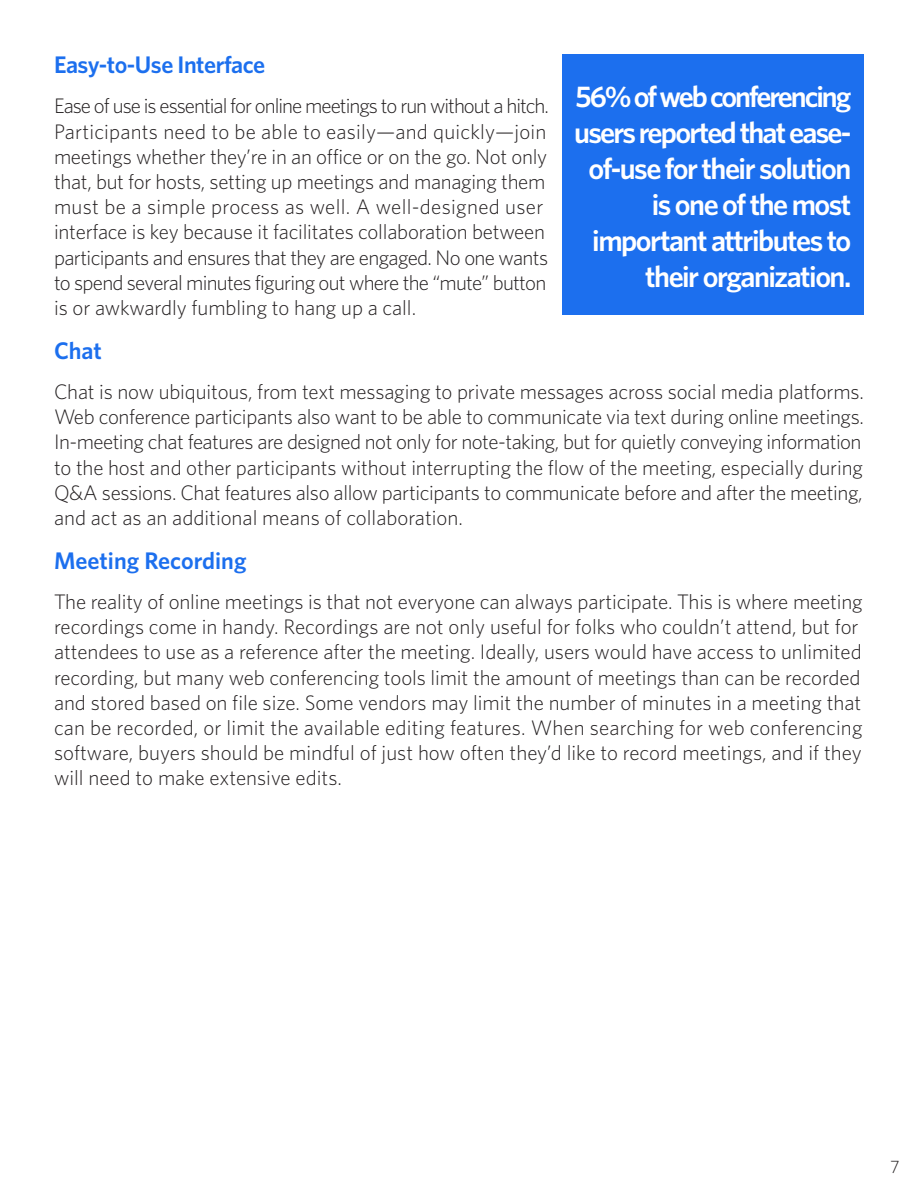
<style>
.page{position:relative;width:918px;height:1188px;background:#fff}
.page>*{position:absolute;margin:0;border:0;box-sizing:border-box;transform-origin:0 0}
.t1{font:600 30px/36px "Whitney";letter-spacing:-.05em;color:#fff;text-align:right}
.t2{font:600 24px "Whitney";letter-spacing:-.015em;color:#1c6fee}
.Paragraph_Style_1{font:300 21px/25.2px "Whitney";letter-spacing:-.005em;color:#231f20}
.t3{font:300 18px "Whitney";color:#231f20}
</style>
<div class="page">
<div style="left:562px;top:54px;width:302px;height:261px;background:#1c6fee"></div>
<p class="t2" style="left:54px;top:49px;width:213px">Easy-to-Use Interface</p>
<p class="Paragraph_Style_1" style="left:54px;top:93px;width:496px">Ease of use is essential for online meetings to run without a hitch.<br>Participants need to be able to easily—and quickly—join meetings whether they’re in an office or on the go. Not only that, but for hosts, setting up meetings and managing them must be a simple process as well. A well-designed user interface is key because it facilitates collaboration between participants and ensures that they are engaged. No one wants to spend several minutes figuring out where the “mute” button is or awkwardly fumbling to hang up a call.</p>
<p class="t2" style="left:54px;top:334px;width:50px">Chat</p>
<p class="Paragraph_Style_1" style="left:54px;top:378px;width:812px;text-align:justify">Chat is now ubiquitous, from text messaging to private messages across social media platforms.<br>Web conference participants also want to be able to communicate via text during online meetings.<br>In-meeting chat features are designed not only for note-taking, but for quietly conveying information to the host and other participants without interrupting the flow of the meeting, especially during Q&amp;A sessions. Chat features also allow participants to communicate before and after the meeting, and act as an additional means of collaboration.</p>
<p class="t2" style="left:54px;top:544px;width:194px">Meeting Recording</p>
<p class="Paragraph_Style_1" style="left:54px;top:588px;width:810px">The reality of online meetings is that not everyone can always participate. This is where meeting recordings come in handy. Recordings are not only useful for folks who couldn’t attend, but for attendees to use as a reference after the meeting. Ideally, users would have access to unlimited recording, but many web conferencing tools limit the amount of meetings than can be recorded and stored based on file size. Some vendors may limit the number of minutes in a meeting that can be recorded, or limit the available editing features. When searching for web conferencing software, buyers should be mindful of just how often they’d like to record meetings, and if they will need to make extensive edits.</p>
<p class="t1" style="left:574px;top:78px;width:279px">56% of web conferencing users reported that ease&shy;of-use for their solution is one of the most important attributes to their organization.</p>
<p class="t3" style="left:890px;top:1155px;width:11px">7</p>
</div>
